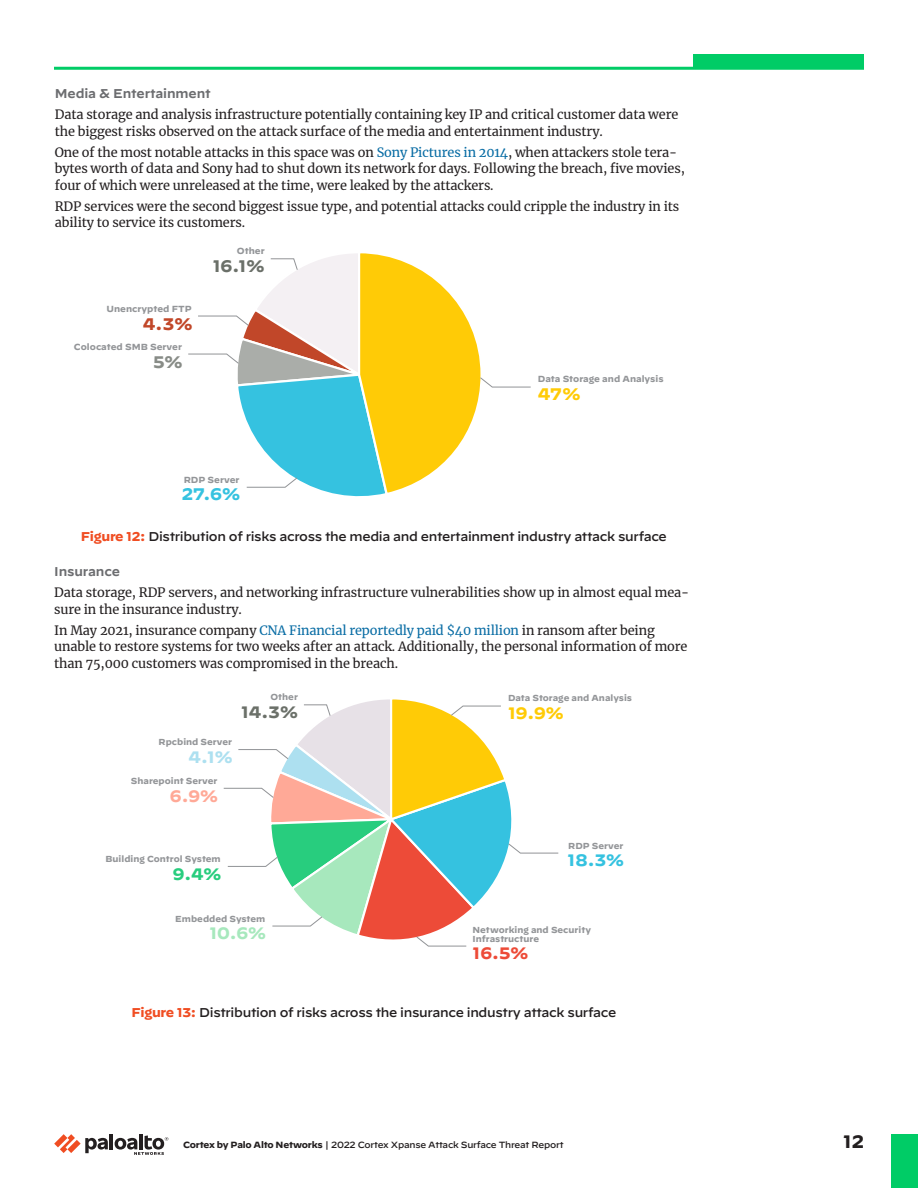
<style>
.page{position:relative;width:918px;height:1188px;background:#fff}
.page>*{position:absolute;margin:0;border:0;box-sizing:border-box;transform-origin:0 0}
.t1{font:700 18px "Decimal";color:#231f20}
.t2{font:700 16.8px "Decimal";color:#6b7069}
.t3{font:700 16.8px "Decimal";color:#35c2e0}
.t4{font:700 16.8px "Decimal";color:#c14729}
.t5{font:700 16.8px "Decimal";color:#ffcb06}
.t6{font:700 16.8px "Decimal";color:#888c87}
.t7{font:700 16.5px "Decimal";color:#6b7069}
.t8{font:700 16.5px "Decimal";color:#ffcb06}
.t9{font:700 16.5px "Decimal";color:#35c2e0}
.t10{font:700 16.5px "Decimal";color:#ed4b38}
.t11{font:700 16.5px "Decimal";color:#a7e8bd}
.t12{font:700 16.5px "Decimal";color:#ade0f0}
.t13{font:700 16.5px "Decimal";color:#ffa997}
.t14{font:700 16.5px "Decimal";color:#28cd7e}
.body-text{font:12.75px/16.5px "Merriweather";letter-spacing:-.01em;color:#231f20}
.figure-title{font:500 12.75px "Decimal";letter-spacing:-.025em;color:#231f20}
.t15{font:600 12.75px "Decimal";letter-spacing:-.01em;color:#6c6d70}
.t16{font:500 9px "Decimal";letter-spacing:-.025em;color:#231f20}
.t17{font:700 8.85px "Decimal";color:#939598}
.t18{font:700 8.7px "Decimal";color:#939598}
.s1{color:#086ca4}
.s2{font-weight:700;color:#f04d22}
.s3{font-weight:700}
</style>
<div class="page">
<hr style="left:110px;top:1134px;width:3px;height:15px;background:#231f20">
<svg style="left:54px;top:1134px;width:54px;height:19px"></svg>
<hr style="left:139px;top:1134px;width:4px;height:15px;background:#231f20">
<svg style="left:115px;top:1135px;width:53px;height:20px"></svg>
<div style="left:891px;top:1134px;width:27px;height:54px;background:#0c6"></div>
<div style="left:693px;top:54px;width:171px;height:14px;background:#0c6"></div>
<hr style="left:54px;top:67px;width:810px;height:3px;background:#0c6">
<svg style="left:188px;top:253px;width:343px;height:244px"></svg>
<svg style="left:223px;top:699px;width:336px;height:248px"></svg>
<p class="t15" style="left:55px;top:82px;width:157px">Media &amp; Entertainment</p>
<p class="body-text" style="left:55px;top:106px;width:625px">Data storage and analysis infrastructure potentially containing key IP and critical customer data were the biggest risks observed on the attack surface of the media and entertainment industry.</p>
<p class="body-text" style="left:55px;top:144px;width:632px">One of the most notable attacks in this space was on <span class="s1">Sony Pictures in 2014</span>, when attackers stole tera&shy;bytes worth of data and Sony had to shut down its network for days. Following the breach, five movies, four of which were unreleased at the time, were leaked by the attackers.</p>
<p class="body-text" style="left:55px;top:198px;width:626px">RDP services were the second biggest issue type, and potential attacks could cripple the industry in its ability to service its customers.</p>
<p class="t17" style="left:106px;top:303px;width:87px">Unencrypted FTP</p>
<p class="t4" style="left:143px;top:314px;width:51px">4.3%</p>
<p class="t17" style="left:74px;top:341px;width:110px">Colocated SMB Server</p>
<p class="t6" style="left:153px;top:352px;width:31px">5%</p>
<p class="t17" style="left:237px;top:246px;width:29px">Other</p>
<p class="t2" style="left:213px;top:256px;width:53px">16.1%</p>
<p class="t17" style="left:184px;top:474px;width:57px">RDP Server</p>
<p class="t3" style="left:182px;top:485px;width:60px">27.6%</p>
<p class="t17" style="left:538px;top:374px;width:127px">Data Storage and Analysis</p>
<p class="t5" style="left:538px;top:384px;width:44px">47%</p>
<p class="figure-title" style="left:81px;top:524px;width:587px"><span class="s2">Figure 12:</span> Distribution of risks across the media and entertainment industry attack surface</p>
<p class="t15" style="left:54px;top:560px;width:67px">Insurance</p>
<p class="body-text" style="left:54px;top:584px;width:636px">Data storage, RDP servers, and networking infrastructure vulnerabilities show up in almost equal mea&shy;sure in the insurance industry.</p>
<p class="body-text" style="left:54px;top:621px;width:635px">In May 2021, insurance company <span class="s1">CNA Financial reportedly paid $40 million</span> in ransom after being unable to restore systems for two weeks after an attack. Additionally, the personal information of more than 75,000 customers was compromised in the breach.</p>
<p class="t18" style="left:159px;top:737px;width:75px">Rpcbind Server</p>
<p class="t12" style="left:188px;top:748px;width:46px">4.1%</p>
<p class="t18" style="left:131px;top:776px;width:88px">Sharepoint Server</p>
<p class="t13" style="left:170px;top:786px;width:50px">6.9%</p>
<p class="t18" style="left:270px;top:692px;width:29px">Other</p>
<p class="t7" style="left:241px;top:703px;width:58px">14.3%</p>
<p class="t18" style="left:106px;top:854px;width:117px">Building Control System</p>
<p class="t14" style="left:173px;top:864px;width:50px">9.4%</p>
<p class="t18" style="left:175px;top:914px;width:92px">Embedded System</p>
<p class="t18" style="left:508px;top:693px;width:126px">Data Storage and Analysis</p>
<p class="t8" style="left:508px;top:704px;width:57px">19.9%</p>
<p class="t18" style="left:568px;top:841px;width:57px">RDP Server</p>
<p class="t9" style="left:568px;top:851px;width:58px">18.3%</p>
<p class="t18" style="left:473px;top:925px;width:120px">Networking and Security</p>
<p class="t11" style="left:209px;top:924px;width:58px">10.6%</p>
<p class="t18" style="left:473px;top:934px;width:68px">Infrastructure</p>
<p class="t10" style="left:473px;top:944px;width:57px">16.5%</p>
<p class="figure-title" style="left:132px;top:1001px;width:486px"><span class="s2">Figure 13:</span> Distribution of risks across the insurance industry attack surface</p>
<p class="t16" style="left:183px;top:1137px;width:382px"><span class="s3">Cortex by Palo Alto Networks</span> | 2022 Cortex Xpanse Attack Surface Threat Report</p>
<h1 class="t1" style="left:843px;top:1132px;width:22px">12</h1>
</div>
